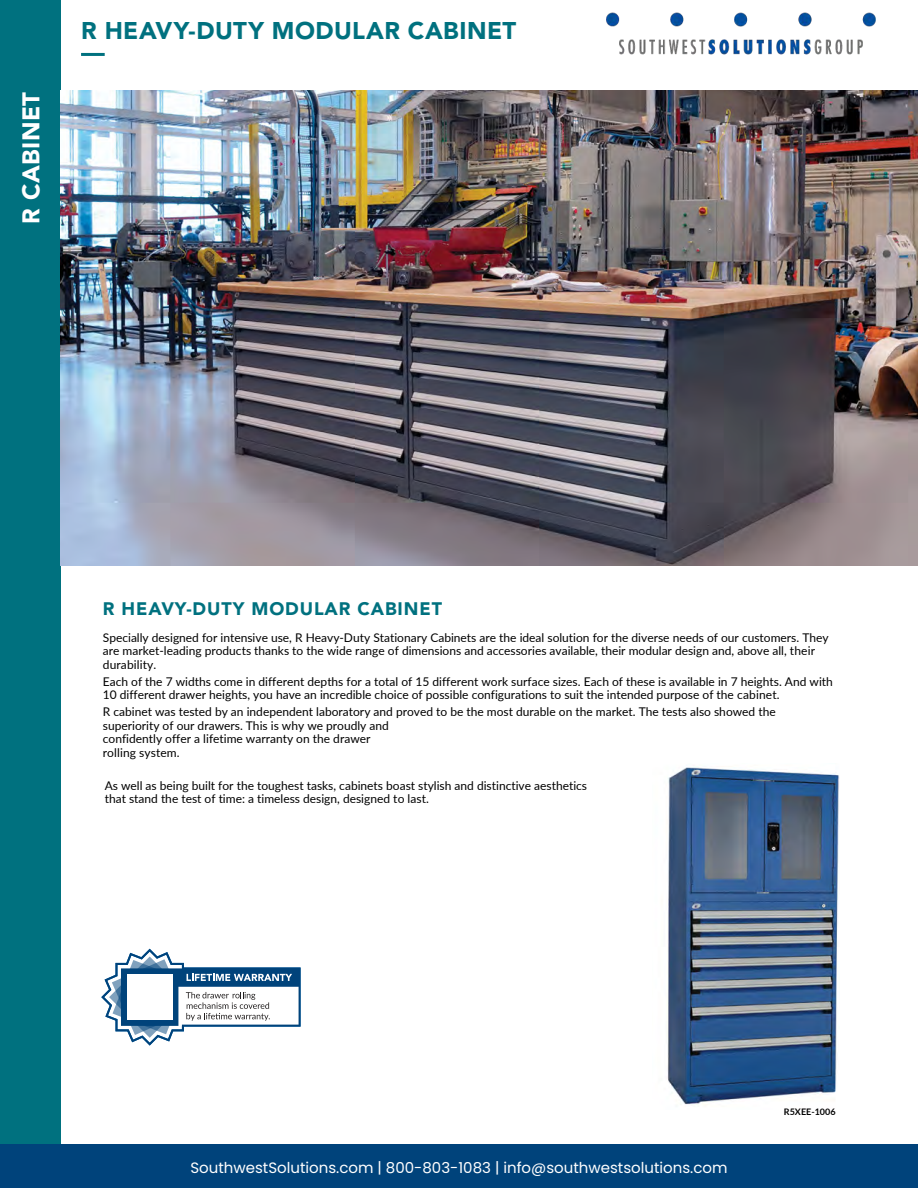
<style>
.page{position:relative;width:918px;height:1188px;background:#fff}
.page>*{position:absolute;margin:0;border:0;box-sizing:border-box;transform-origin:0 0}
.t1{font:900 24px "Avenir LT Std";letter-spacing:.015em;color:#00717f}
.t2{font:900 24px "Avenir LT Std";letter-spacing:.02em;color:#fff}
.t3{font:900 18px "Avenir LT Std";letter-spacing:.05em;color:#00717f}
.t4{font:15px "Poppins";color:#fff}
.t5{font:12px/13.5px "Lato";color:#000}
.t6{font:700 9px "Lato";color:#000}
</style>
<div class="page">
<div style="left:0;top:0;width:61px;height:1188px;background:#00717f"></div>
<img style="left:61px;top:91px;width:857px;height:475px">
<div style="left:0;top:1144px;width:918px;height:44px;background:#00437b"></div>
<hr style="left:81px;top:53px;width:24px;height:3px;background:#00717f">
<svg style="left:101px;top:948px;width:200px;height:98px"></svg>
<img style="left:667px;top:767px;width:173px;height:338px">
<img style="left:606px;top:12px;width:270px;height:42px">
<h1 class="t2" style="left:17px;top:224px;width:133px;rotate:-90deg">R CABINET</h1>
<h1 class="t1" style="left:81px;top:17px;width:437px">R HEAVY-DUTY MODULAR CABINET</h1>
<h2 class="t3" style="left:103px;top:598px;width:341px">R HEAVY-DUTY MODULAR CABINET</h2>
<p class="t5" style="left:103px;top:630px;width:727px">Specially designed for intensive use, R Heavy-Duty Stationary Cabinets are the ideal solution for the diverse needs of our customers. They are market-leading products thanks to the wide range of dimensions and accessories available, their modular design and, above all, their durability.</p>
<p class="t5" style="left:103px;top:674px;width:732px">Each of the 7 widths come in different depths for a total of 15 different work surface sizes. Each of these is available in 7 heights. And with<br>10 different drawer heights, you have an incredible choice of possible configurations to suit the intended purpose of the cabinet.</p>
<p class="t5" style="left:103px;top:705px;width:674px">R cabinet was tested by an independent laboratory and proved to be the most durable on the market. The tests also showed the superiority of our drawers. This is why we proudly and<br>confidently offer a lifetime warranty on the drawer<br>rolling system.</p>
<p class="t5" style="left:105px;top:778px;width:484px">As well as being built for the toughest tasks, cabinets boast stylish and distinctive aesthetics that stand the test of time: a timeless design, designed to last.</p>
<p class="t4" style="left:190px;top:1159px;width:539px">SouthwestSolutions.com | 800-803-1083 | info@southwestsolutions.com</p>
<p class="t6" style="left:784px;top:1105px;width:53px">R5XEE-1006</p>
</div>
